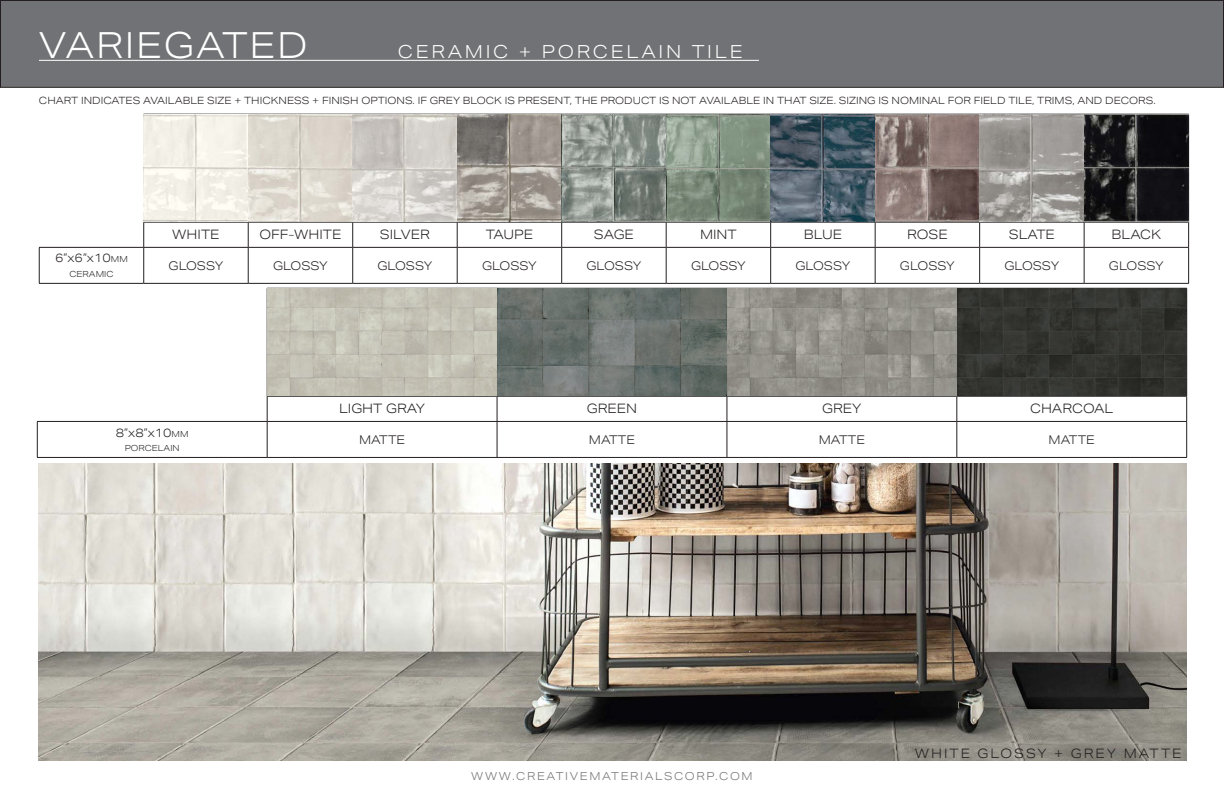
<style>
.page{position:relative;width:1224px;height:792px;background:#fff}
.page>*{position:absolute;margin:0;border:0;box-sizing:border-box;transform-origin:0 0}
.t1{font:300 36px "Aktiv Grotesk Ex";letter-spacing:.05em;color:#fff}
.t2{font:300 18px "Aktiv Grotesk Ex";letter-spacing:.15em;color:#fff}
.t3{font:300 13px "Aktiv Grotesk Ex";color:#231f20}
.t4{font:300 13px "Aktiv Grotesk Ex";letter-spacing:.15em;color:#231f20}
.t5{font:300 12px "Aktiv Grotesk Ex";color:#231f20}
.t6{font:300 11px "Aktiv Grotesk Ex";letter-spacing:.15em;color:#717275}
.t7{font:300 10px "Aktiv Grotesk Ex";color:#231f20}
.t8{font:300 8.4px "Aktiv Grotesk Ex";color:#231f20}
.s1{font-size:8.4px}
</style>
<div class="page">
<div style="left:0;top:1px;width:1223px;height:86px;background:#717275"></div>
<div style="left:0;top:0;width:1224px;height:88px;border:1px solid #231f20"></div>
<hr style="left:39px;top:60px;width:720px;height:1px;background:#fff">
<hr style="left:39px;top:247px;width:105px;height:1px;background:#231f20">
<hr style="left:39px;top:248px;width:1px;height:35px;background:#231f20">
<hr style="left:143px;top:248px;width:1px;height:35px;background:#231f20">
<hr style="left:248px;top:248px;width:1px;height:35px;background:#231f20">
<hr style="left:352px;top:248px;width:1px;height:35px;background:#231f20">
<hr style="left:457px;top:248px;width:1px;height:35px;background:#231f20">
<hr style="left:561px;top:248px;width:1px;height:35px;background:#231f20">
<hr style="left:666px;top:248px;width:1px;height:35px;background:#231f20">
<hr style="left:770px;top:248px;width:1px;height:35px;background:#231f20">
<hr style="left:875px;top:248px;width:1px;height:35px;background:#231f20">
<hr style="left:979px;top:248px;width:1px;height:35px;background:#231f20">
<hr style="left:1084px;top:248px;width:1px;height:35px;background:#231f20">
<hr style="left:1188px;top:248px;width:1px;height:35px;background:#231f20">
<hr style="left:39px;top:283px;width:105px;height:1px;background:#231f20">
<hr style="left:143px;top:114px;width:1px;height:108px;background:#231f20">
<hr style="left:1188px;top:114px;width:1px;height:108px;background:#231f20">
<hr style="left:143px;top:222px;width:105px;height:1px;background:#231f20">
<svg style="left:143px;top:222px;width:1px;height:25px"></svg>
<hr style="left:248px;top:222px;width:105px;height:1px;background:#231f20">
<svg style="left:248px;top:222px;width:1px;height:25px"></svg>
<hr style="left:353px;top:222px;width:104px;height:1px;background:#231f20">
<svg style="left:352px;top:222px;width:1px;height:25px"></svg>
<hr style="left:457px;top:222px;width:105px;height:1px;background:#231f20">
<svg style="left:457px;top:222px;width:1px;height:25px"></svg>
<hr style="left:562px;top:222px;width:104px;height:1px;background:#231f20">
<svg style="left:561px;top:222px;width:1px;height:25px"></svg>
<hr style="left:666px;top:222px;width:105px;height:1px;background:#231f20">
<svg style="left:666px;top:222px;width:1px;height:25px"></svg>
<hr style="left:771px;top:222px;width:104px;height:1px;background:#231f20">
<svg style="left:770px;top:222px;width:1px;height:25px"></svg>
<hr style="left:875px;top:222px;width:105px;height:1px;background:#231f20">
<svg style="left:875px;top:222px;width:1px;height:25px"></svg>
<hr style="left:980px;top:222px;width:104px;height:1px;background:#231f20">
<svg style="left:979px;top:222px;width:1px;height:25px"></svg>
<hr style="left:1084px;top:222px;width:105px;height:1px;background:#231f20">
<svg style="left:1084px;top:222px;width:1px;height:25px"></svg>
<svg style="left:1188px;top:222px;width:1px;height:25px"></svg>
<hr style="left:144px;top:247px;width:104px;height:1px;background:#231f20">
<hr style="left:248px;top:247px;width:105px;height:1px;background:#231f20">
<hr style="left:353px;top:247px;width:104px;height:1px;background:#231f20">
<hr style="left:457px;top:247px;width:105px;height:1px;background:#231f20">
<hr style="left:562px;top:247px;width:104px;height:1px;background:#231f20">
<hr style="left:666px;top:247px;width:105px;height:1px;background:#231f20">
<hr style="left:771px;top:247px;width:104px;height:1px;background:#231f20">
<hr style="left:875px;top:247px;width:105px;height:1px;background:#231f20">
<hr style="left:980px;top:247px;width:104px;height:1px;background:#231f20">
<hr style="left:1084px;top:247px;width:105px;height:1px;background:#231f20">
<hr style="left:144px;top:283px;width:104px;height:1px;background:#231f20">
<hr style="left:248px;top:283px;width:105px;height:1px;background:#231f20">
<hr style="left:353px;top:283px;width:104px;height:1px;background:#231f20">
<hr style="left:457px;top:283px;width:105px;height:1px;background:#231f20">
<hr style="left:562px;top:283px;width:104px;height:1px;background:#231f20">
<hr style="left:666px;top:283px;width:105px;height:1px;background:#231f20">
<hr style="left:771px;top:283px;width:104px;height:1px;background:#231f20">
<hr style="left:875px;top:283px;width:105px;height:1px;background:#231f20">
<hr style="left:980px;top:283px;width:104px;height:1px;background:#231f20">
<hr style="left:1084px;top:283px;width:105px;height:1px;background:#231f20">
<img style="left:144px;top:114px;width:1044px;height:108px">
<hr style="left:37px;top:421px;width:230px;height:1px;background:#231f20">
<hr style="left:37px;top:422px;width:1px;height:35px;background:#231f20">
<hr style="left:267px;top:422px;width:1px;height:35px;background:#231f20">
<hr style="left:497px;top:422px;width:1px;height:35px;background:#231f20">
<hr style="left:727px;top:422px;width:1px;height:35px;background:#231f20">
<hr style="left:957px;top:422px;width:1px;height:35px;background:#231f20">
<hr style="left:1186px;top:422px;width:1px;height:35px;background:#231f20">
<hr style="left:37px;top:457px;width:230px;height:1px;background:#231f20">
<hr style="left:1186px;top:288px;width:1px;height:108px;background:#231f20">
<hr style="left:267px;top:396px;width:230px;height:1px;background:#231f20">
<svg style="left:267px;top:397px;width:1px;height:24px"></svg>
<hr style="left:497px;top:396px;width:230px;height:1px;background:#231f20">
<svg style="left:497px;top:397px;width:1px;height:24px"></svg>
<hr style="left:727px;top:396px;width:230px;height:1px;background:#231f20">
<svg style="left:727px;top:397px;width:1px;height:24px"></svg>
<hr style="left:957px;top:396px;width:230px;height:1px;background:#231f20">
<svg style="left:957px;top:397px;width:1px;height:24px"></svg>
<svg style="left:1186px;top:397px;width:1px;height:24px"></svg>
<hr style="left:267px;top:421px;width:230px;height:1px;background:#231f20">
<hr style="left:497px;top:421px;width:230px;height:1px;background:#231f20">
<hr style="left:727px;top:421px;width:230px;height:1px;background:#231f20">
<hr style="left:957px;top:421px;width:230px;height:1px;background:#231f20">
<hr style="left:267px;top:457px;width:230px;height:1px;background:#231f20">
<hr style="left:497px;top:457px;width:230px;height:1px;background:#231f20">
<hr style="left:727px;top:457px;width:230px;height:1px;background:#231f20">
<hr style="left:957px;top:457px;width:230px;height:1px;background:#231f20">
<img style="left:267px;top:288px;width:919px;height:108px">
<img style="left:39px;top:464px;width:1148px;height:296px">
<p class="t1" style="left:39px;top:24px;width:270px">VARIEGATED</p>
<p class="t2" style="left:398px;top:41px;width:346px">CERAMIC + PORCELAIN TILE</p>
<p class="t7" style="left:39px;top:94px;width:1118px">CHART INDICATES AVAILABLE SIZE + THICKNESS + FINISH OPTIONS. IF GREY BLOCK IS PRESENT, THE PRODUCT IS NOT AVAILABLE IN THAT SIZE. SIZING IS NOMINAL FOR FIELD TILE, TRIMS, AND DECORS.</p>
<p class="t5" style="left:55px;top:251px;width:74px">6”x6”x10<span class="s1">MM</span></p>
<p class="t8" style="left:70px;top:269px;width:45px">CERAMIC</p>
<p class="t3" style="left:172px;top:227px;width:49px">WHITE</p>
<p class="t3" style="left:259px;top:227px;width:83px">OFF-WHITE</p>
<p class="t3" style="left:380px;top:227px;width:52px">SILVER</p>
<p class="t3" style="left:486px;top:227px;width:49px">TAUPE</p>
<p class="t3" style="left:594px;top:227px;width:42px">SAGE</p>
<p class="t3" style="left:700px;top:227px;width:38px">MINT</p>
<p class="t3" style="left:804px;top:227px;width:40px">BLUE</p>
<p class="t3" style="left:907px;top:227px;width:42px">ROSE</p>
<p class="t3" style="left:1009px;top:227px;width:48px">SLATE</p>
<p class="t3" style="left:1112px;top:227px;width:51px">BLACK</p>
<p class="t5" style="left:169px;top:258px;width:56px">GLOSSY</p>
<p class="t5" style="left:273px;top:258px;width:56px">GLOSSY</p>
<p class="t5" style="left:378px;top:258px;width:56px">GLOSSY</p>
<p class="t5" style="left:482px;top:258px;width:56px">GLOSSY</p>
<p class="t5" style="left:587px;top:258px;width:56px">GLOSSY</p>
<p class="t5" style="left:691px;top:258px;width:56px">GLOSSY</p>
<p class="t5" style="left:795px;top:258px;width:56px">GLOSSY</p>
<p class="t5" style="left:900px;top:258px;width:56px">GLOSSY</p>
<p class="t5" style="left:1004px;top:258px;width:56px">GLOSSY</p>
<p class="t5" style="left:1109px;top:258px;width:56px">GLOSSY</p>
<p class="t3" style="left:339px;top:401px;width:88px">LIGHT GRAY</p>
<p class="t3" style="left:587px;top:401px;width:52px">GREEN</p>
<p class="t3" style="left:822px;top:401px;width:41px">GREY</p>
<p class="t3" style="left:1030px;top:401px;width:85px">CHARCOAL</p>
<p class="t5" style="left:116px;top:425px;width:74px">8”x8”x10<span class="s1">MM</span></p>
<p class="t8" style="left:125px;top:443px;width:56px">PORCELAIN</p>
<p class="t5" style="left:359px;top:433px;width:48px">MATTE</p>
<p class="t5" style="left:589px;top:433px;width:48px">MATTE</p>
<p class="t5" style="left:819px;top:433px;width:48px">MATTE</p>
<p class="t5" style="left:1049px;top:433px;width:48px">MATTE</p>
<p class="t6" style="left:471px;top:770px;width:283px">WWW.CREATIVEMATERIALSCORP.COM</p>
<p class="t4" style="left:915px;top:746px;width:268px">WHITE GLOSSY + GREY MATTE</p>
</div>
